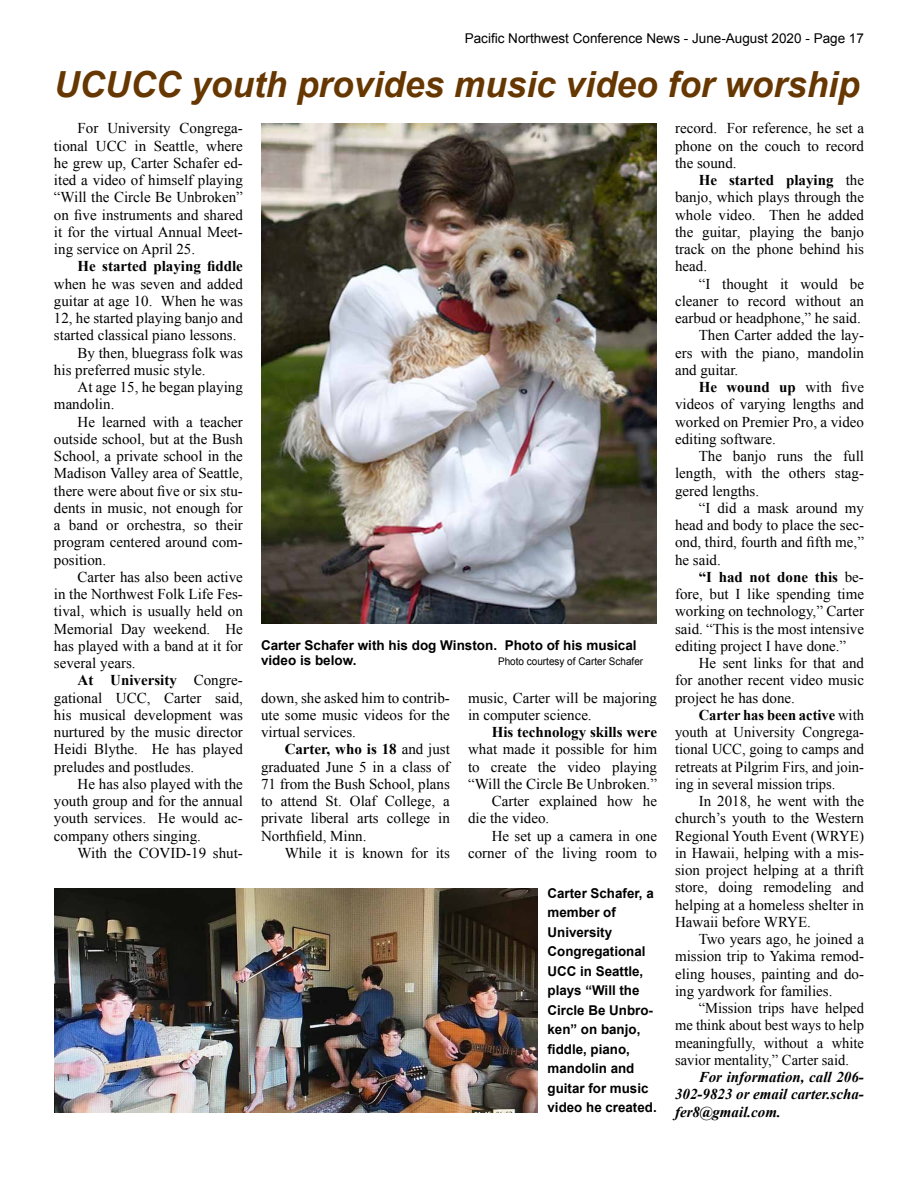
<style>
.page{position:relative;width:918px;height:1188px;background:#fff}
.page>*{position:absolute;margin:0;border:0;box-sizing:border-box;transform-origin:0 0}
.t1{font:italic 700 36px "Arial";color:#663700}
.t2{font:15px/17.2px "Times New Roman";color:#000;text-align:justify}
.t3{font:700 15px "Times New Roman";color:#000}
.t4{font:italic 700 15px/17.2px "Times New Roman";color:#000;text-align:justify}
.t5{font:700 13.5px/19.5px "Arial";color:#000}
.t6{font:13.5px "Arial";color:#000}
.t7{font:10.5px "Arial";color:#000;scale:.95 1}
.s1{font-weight:400}
.s2{font-weight:700}
</style>
<div class="page">
<img style="left:261px;top:123px;width:396px;height:501px">
<img style="left:54px;top:888px;width:483px;height:224px">
<p class="t6" style="left:465px;top:29px;width:401px">Pacific Northwest Conference News - June-August 2020 - Page 17</p>
<h1 class="t1" style="left:54px;top:61px;width:807px">UCUCC youth provides music video for worship</h1>
<p class="t2" style="left:54px;top:120px;width:190px;text-indent:24px">For University Congrega&shy;tional UCC in Seattle, where he grew up, Carter Schafer ed&shy;ited a video of himself playing “Will the Circle Be Unbroken” on five instruments and shared it for the virtual Annual Meet&shy;ing service on April 25.</p>
<p class="t3" style="left:78px;top:256px;width:167px">He started playing fiddle</p>
<p class="t2" style="left:54px;top:275px;width:190px">when he was seven and added</p>
<p class="t2" style="left:54px;top:292px;width:190px">guitar at age 10. When he was</p>
<p class="t2" style="left:54px;top:309px;width:190px">12, he started playing banjo and</p>
<p class="t2" style="left:54px;top:327px;width:184px">started classical piano lessons.</p>
<p class="t2" style="left:78px;top:344px;width:167px">By then, bluegrass folk was</p>
<p class="t2" style="left:54px;top:361px;width:153px">his preferred music style.</p>
<p class="t2" style="left:78px;top:378px;width:167px">At age 15, he began playing</p>
<p class="t2" style="left:54px;top:396px;width:62px">mandolin.</p>
<p class="t2" style="left:78px;top:413px;width:167px">He learned with a teacher</p>
<p class="t2" style="left:54px;top:430px;width:190px">outside school, but at the Bush</p>
<p class="t2" style="left:54px;top:447px;width:190px">School, a private school in the</p>
<p class="t2" style="left:54px;top:465px;width:190px">Madison Valley area of Seattle,</p>
<p class="t2" style="left:54px;top:482px;width:190px">there were about five or six stu-</p>
<p class="t2" style="left:54px;top:499px;width:190px">dents in music, not enough for</p>
<p class="t2" style="left:54px;top:516px;width:190px">a band or orchestra, so their</p>
<p class="t2" style="left:54px;top:534px;width:190px">program centered around com-</p>
<p class="t2" style="left:54px;top:551px;width:54px">position.</p>
<p class="t2" style="left:78px;top:568px;width:167px">Carter has also been active</p>
<p class="t2" style="left:54px;top:585px;width:190px">in the Northwest Folk Life Fes-</p>
<p class="t2" style="left:54px;top:603px;width:190px">tival, which is usually held on</p>
<p class="t2" style="left:54px;top:620px;width:190px">Memorial Day weekend. He</p>
<p class="t2" style="left:54px;top:637px;width:190px">has played with a band at it for</p>
<p class="t2" style="left:54px;top:654px;width:83px">several years.</p>
<p class="t3" style="left:78px;top:670px;width:167px">At University <span class="s1">Congre-</span></p>
<p class="t2" style="left:54px;top:689px;width:190px">gational UCC, Carter said,</p>
<p class="t2" style="left:54px;top:706px;width:190px">his musical development was</p>
<p class="t2" style="left:54px;top:723px;width:190px">nurtured by the music director</p>
<p class="t2" style="left:54px;top:741px;width:190px">Heidi Blythe. He has played</p>
<p class="t2" style="left:54px;top:758px;width:142px">preludes and postludes.</p>
<p class="t2" style="left:78px;top:775px;width:167px">He has also played with the</p>
<p class="t2" style="left:54px;top:792px;width:190px">youth group and for the annual</p>
<p class="t2" style="left:54px;top:810px;width:190px">youth services. He would ac-</p>
<p class="t2" style="left:54px;top:827px;width:149px">company others singing.</p>
<p class="t2" style="left:78px;top:844px;width:167px">With the COVID-19 shut-</p>
<p class="t5" style="left:261px;top:639px;width:377px;line-height:15px">Carter Schafer with his dog Winston. Photo of his musical video is below.</p>
<p class="t7" style="left:498px;top:655px;width:154px">Photo courtesy of Carter Schafer</p>
<p class="t2" style="left:261px;top:689px;width:190px">down, she asked him to contrib&shy;ute some music videos for the virtual services.</p>
<p class="t2" style="left:261px;top:741px;width:190px;text-indent:24px"><span class="s2">Carter, who is 18</span> and just graduated June 5 in a class of 71 from the Bush School, plans to attend St. Olaf College, a private liberal arts college in Northfield, Minn.</p>
<p class="t2" style="left:285px;top:844px;width:167px">While it is known for its</p>
<p class="t2" style="left:468px;top:689px;width:190px">music, Carter will be majoring in computer science.</p>
<p class="t3" style="left:492px;top:722px;width:167px">His technology skills were</p>
<p class="t2" style="left:468px;top:741px;width:190px">what made it possible for him</p>
<p class="t2" style="left:468px;top:758px;width:190px">to create the video playing</p>
<p class="t2" style="left:468px;top:775px;width:190px">“Will the Circle Be Unbroken.”</p>
<p class="t2" style="left:492px;top:792px;width:167px">Carter explained how he</p>
<p class="t2" style="left:468px;top:810px;width:83px">die the video.</p>
<p class="t2" style="left:492px;top:827px;width:167px">He set up a camera in one</p>
<p class="t2" style="left:468px;top:844px;width:190px">corner of the living room to</p>
<p class="t5" style="left:548px;top:884px;width:111px">Carter Schafer, a member of<br>University<br>Congregational<br>UCC in Seattle, plays “Will the<br>Circle Be Unbro&shy;ken” on banjo, fiddle, piano, mandolin and guitar for music video he created.</p>
<p class="t2" style="left:675px;top:120px;width:190px">record. For reference, he set a phone on the couch to record the sound.</p>
<p class="t2" style="left:675px;top:171px;width:190px;text-indent:24px"><span class="s2">He started playing</span> the banjo, which plays through the whole video. Then he added the guitar, playing the banjo track on the phone behind his head.</p>
<p class="t2" style="left:699px;top:275px;width:167px">“I thought it would be</p>
<p class="t2" style="left:675px;top:292px;width:190px">cleaner to record without an</p>
<p class="t2" style="left:675px;top:309px;width:187px">earbud or headphone,” he said.</p>
<p class="t2" style="left:699px;top:327px;width:167px">Then Carter added the lay-</p>
<p class="t2" style="left:675px;top:344px;width:190px">ers with the piano, mandolin</p>
<p class="t2" style="left:675px;top:361px;width:65px">and guitar.</p>
<p class="t3" style="left:699px;top:377px;width:167px">He wound up <span class="s1">with five</span></p>
<p class="t2" style="left:675px;top:396px;width:190px">videos of varying lengths and</p>
<p class="t2" style="left:675px;top:413px;width:190px">worked on Premier Pro, a video</p>
<p class="t2" style="left:675px;top:430px;width:102px">editing software.</p>
<p class="t2" style="left:699px;top:447px;width:167px">The banjo runs the full</p>
<p class="t2" style="left:675px;top:465px;width:190px">length, with the others stag-</p>
<p class="t2" style="left:675px;top:482px;width:86px">gered lengths.</p>
<p class="t2" style="left:699px;top:499px;width:167px">“I did a mask around my</p>
<p class="t2" style="left:675px;top:516px;width:190px">head and body to place the sec-</p>
<p class="t2" style="left:675px;top:534px;width:190px">ond, third, fourth and fifth me,”</p>
<p class="t2" style="left:675px;top:551px;width:47px">he said.</p>
<p class="t3" style="left:699px;top:567px;width:167px">“I had not done this <span class="s1">be-</span></p>
<p class="t2" style="left:675px;top:585px;width:190px">fore, but I like spending time</p>
<p class="t2" style="left:675px;top:603px;width:190px">working on technology,” Carter</p>
<p class="t2" style="left:675px;top:620px;width:190px">said. “This is the most intensive</p>
<p class="t2" style="left:675px;top:637px;width:173px">editing project I have done.”</p>
<p class="t2" style="left:699px;top:654px;width:167px">He sent links for that and</p>
<p class="t2" style="left:675px;top:672px;width:190px">for another recent video music</p>
<p class="t2" style="left:675px;top:689px;width:121px">project he has done.</p>
<p class="t3" style="left:699px;top:705px;width:167px">Carter has been active <span class="s1">with</span></p>
<p class="t2" style="left:675px;top:723px;width:190px">youth at University Congrega-</p>
<p class="t2" style="left:675px;top:741px;width:190px">tional UCC, going to camps and</p>
<p class="t2" style="left:675px;top:758px;width:190px">retreats at Pilgrim Firs, and join-</p>
<p class="t2" style="left:675px;top:775px;width:162px">ing in several mission trips.</p>
<p class="t2" style="left:699px;top:792px;width:167px">In 2018, he went with the</p>
<p class="t2" style="left:675px;top:810px;width:190px">church’s youth to the Western</p>
<p class="t2" style="left:675px;top:827px;width:190px">Regional Youth Event (WRYE)</p>
<p class="t2" style="left:675px;top:844px;width:190px">in Hawaii, helping with a mis-</p>
<p class="t2" style="left:675px;top:861px;width:190px">sion project helping at a thrift</p>
<p class="t2" style="left:675px;top:879px;width:190px">store, doing remodeling and</p>
<p class="t2" style="left:675px;top:896px;width:190px">helping at a homeless shelter in</p>
<p class="t2" style="left:675px;top:913px;width:137px">Hawaii before WRYE.</p>
<p class="t2" style="left:699px;top:930px;width:167px">Two years ago, he joined a</p>
<p class="t2" style="left:675px;top:948px;width:190px">mission trip to Yakima remod-</p>
<p class="t2" style="left:675px;top:965px;width:190px">eling houses, painting and do-</p>
<p class="t2" style="left:675px;top:982px;width:159px">ing yardwork for families.</p>
<p class="t2" style="left:699px;top:999px;width:167px">“Mission trips have helped</p>
<p class="t2" style="left:675px;top:1017px;width:190px">me think about best ways to help</p>
<p class="t2" style="left:675px;top:1034px;width:191px">meaningfully, without a white</p>
<p class="t2" style="left:675px;top:1051px;width:176px">savior mentality,” Carter said.</p>
<p class="t4" style="left:675px;top:1068px;width:190px;text-indent:24px">For information, call 206- 302-9823 or email carter.scha&shy;fer8@gmail.com.</p>
</div>
